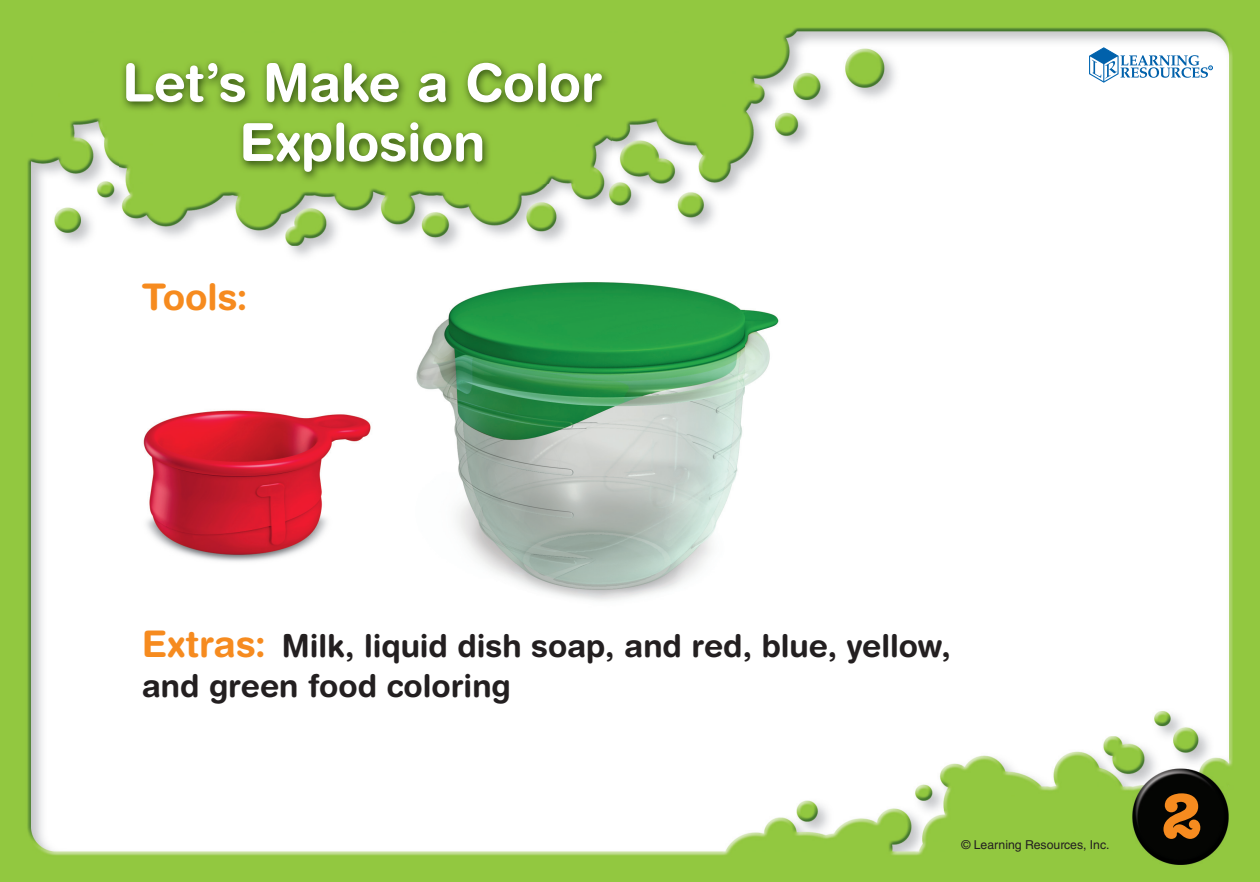
<style>
.page{position:relative;width:1260px;height:882px;background:#fff}
.page>*{position:absolute;margin:0;border:0;box-sizing:border-box;transform-origin:0 0}
.t1{font:700 63px "American Typewriter Std";color:#f68b1f}
.t2{font:700 52.5px/59.5px "Helvetica Rounded LT Std";letter-spacing:-.005em;color:#fff;text-align:center}
.t3{font:700 36.75px "Helvetica Rounded LT Std";letter-spacing:-.005em;color:#f68b1f}
.t4{font:700 31.5px/40.2px "Helvetica Rounded LT Std";color:#231f20}
.t5{font:12.25px "Helvetica LT Std";color:#231f20}
.s1{font-size:36.75px;color:#f68b1f}
</style>
<div class="page">
<img style="left:0;top:0;width:1260px;height:882px">
<svg style="left:1088px;top:47px;width:125px;height:36px"></svg>
<img style="left:120px;top:58px;width:492px;height:125px">
<img style="left:125px;top:394px;width:251px;height:180px">
<img style="left:410px;top:261px;width:391px;height:364px">
<h2 class="t2" style="left:122px;top:58px;width:481px">Let’s Make a Color<br>Explosion</h2>
<p class="t3" style="left:142px;top:283px;width:108px">Tools:</p>
<p class="t4" style="left:142px;top:628px;width:811px"><span class="s1">Extras:</span> Milk, liquid dish soap, and red, blue, yellow, and green food coloring</p>
<p class="t5" style="left:961px;top:840px;width:150px">© Learning Resources, Inc.</p>
<h1 class="t1" style="left:1161px;top:794px;width:43px">2</h1>
</div>
